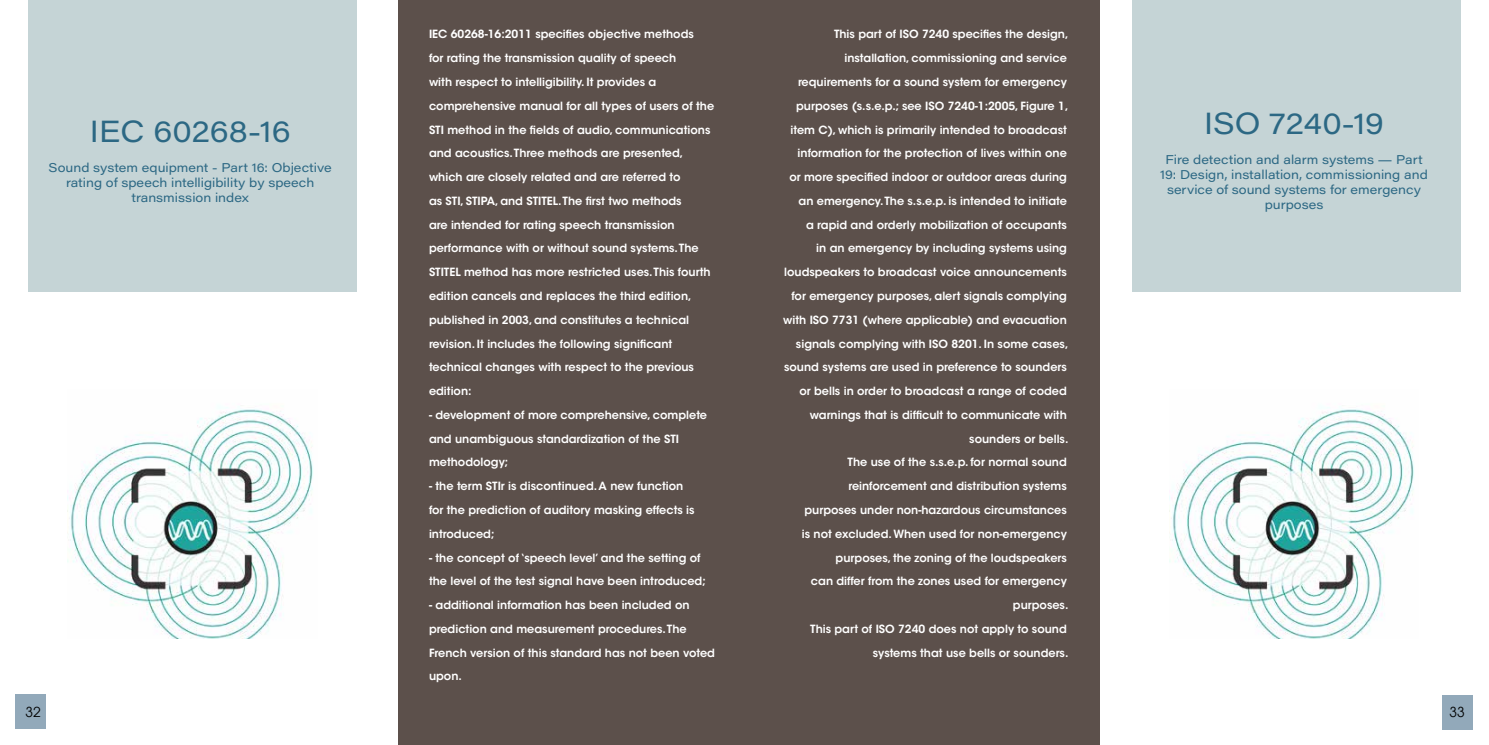
<style>
.page{position:relative;width:1489px;height:745px;background:#fff}
.page>*{position:absolute;margin:0;border:0;box-sizing:border-box;transform-origin:0 0}
.t1{font:30px "Acumin Pro Wide";letter-spacing:.005em;color:#2c6884}
.t2{font:13.75px "Avant Garde";color:#000}
.t3{font:12.5px/15px "Acumin Pro Wide";color:#2c6884;text-align:center}
.t4{font:600 11.25px/23.8px "ITC Avant Garde Std";color:#fff}
</style>
<div class="page">
<div style="left:398px;top:0;width:350px;height:744px;background:#5c504b"></div>
<div style="left:28px;top:0;width:329px;height:291px;background:#c5d4d6"></div>
<img style="left:68px;top:407px;width:245px;height:231px">
<div style="left:1132px;top:0;width:328px;height:291px;background:#c5d4d6"></div>
<div style="left:748px;top:0;width:351px;height:744px;background:#5c504b"></div>
<img style="left:1169px;top:407px;width:245px;height:231px">
<div style="left:15px;top:694px;width:31px;height:34px;background:#92a9ba"></div>
<div style="left:1442px;top:694px;width:30px;height:34px;background:#92a9ba"></div>
<h1 class="t1" style="left:90px;top:110px;width:202px">IEC 60268-16</h1>
<p class="t3" style="left:49px;top:159px;width:285px">Sound system equipment - Part 16: Objective rating of speech intelligibility by speech transmission index</p>
<p class="t4" style="left:429px;top:22px;width:287px">IEC 60268-16:2011 specifies objective methods<br>for rating the transmission quality of speech<br>with respect to intelligibility. It provides a comprehensive manual for all types of users of the STI method in the fields of audio, communications and acoustics. Three methods are presented, which are closely related and are referred to<br>as STI, STIPA, and STITEL. The first two methods<br>are intended for rating speech transmission performance with or without sound systems. The STITEL method has more restricted uses. This fourth edition cancels and replaces the third edition, published in 2003, and constitutes a technical revision. It includes the following significant technical changes with respect to the previous edition:</p>
<p class="t4" style="left:429px;top:402px;width:279px">- development of more comprehensive, complete and unambiguous standardization of the STI methodology;</p>
<p class="t4" style="left:429px;top:474px;width:267px">- the term STIr is discontinued. A new function for the prediction of auditory masking effects is introduced;</p>
<p class="t4" style="left:429px;top:545px;width:278px">- the concept of ‘speech level’ and the setting of the level of the test signal have been introduced;</p>
<p class="t4" style="left:429px;top:592px;width:287px">- additional information has been included on prediction and measurement procedures. The French version of this standard has not been voted upon.</p>
<p class="t4" style="left:783px;top:22px;width:287px;text-align:right">This part of ISO 7240 specifies the design, installation, commissioning and service requirements for a sound system for emergency purposes (s.s.e.p.; see ISO 7240-1:2005, Figure 1, item C), which is primarily intended to broadcast information for the protection of lives within one<br>or more specified indoor or outdoor areas during an emergency. The s.s.e.p. is intended to initiate<br>a rapid and orderly mobilization of occupants<br>in an emergency by including systems using loudspeakers to broadcast voice announcements for emergency purposes, alert signals complying with ISO 7731 (where applicable) and evacuation signals complying with ISO 8201. In some cases, sound systems are used in preference to sounders or bells in order to broadcast a range of coded warnings that is difficult to communicate with sounders or bells.<br>The use of the s.s.e.p. for normal sound reinforcement and distribution systems<br>purposes under non-hazardous circumstances<br>is not excluded. When used for non-emergency purposes, the zoning of the loudspeakers<br>can differ from the zones used for emergency purposes.<br>This part of ISO 7240 does not apply to sound systems that use bells or sounders.</p>
<h1 class="t1" style="left:1203px;top:102px;width:181px">ISO 7240-19</h1>
<p class="t3" style="left:1160px;top:152px;width:269px">Fire detection and alarm systems — Part 19: Design, installation, commissioning and service of sound systems for emergency purposes</p>
<p class="t2" style="left:25px;top:703px;width:17px">32</p>
<p class="t2" style="left:1449px;top:703px;width:17px">33</p>
</div>
